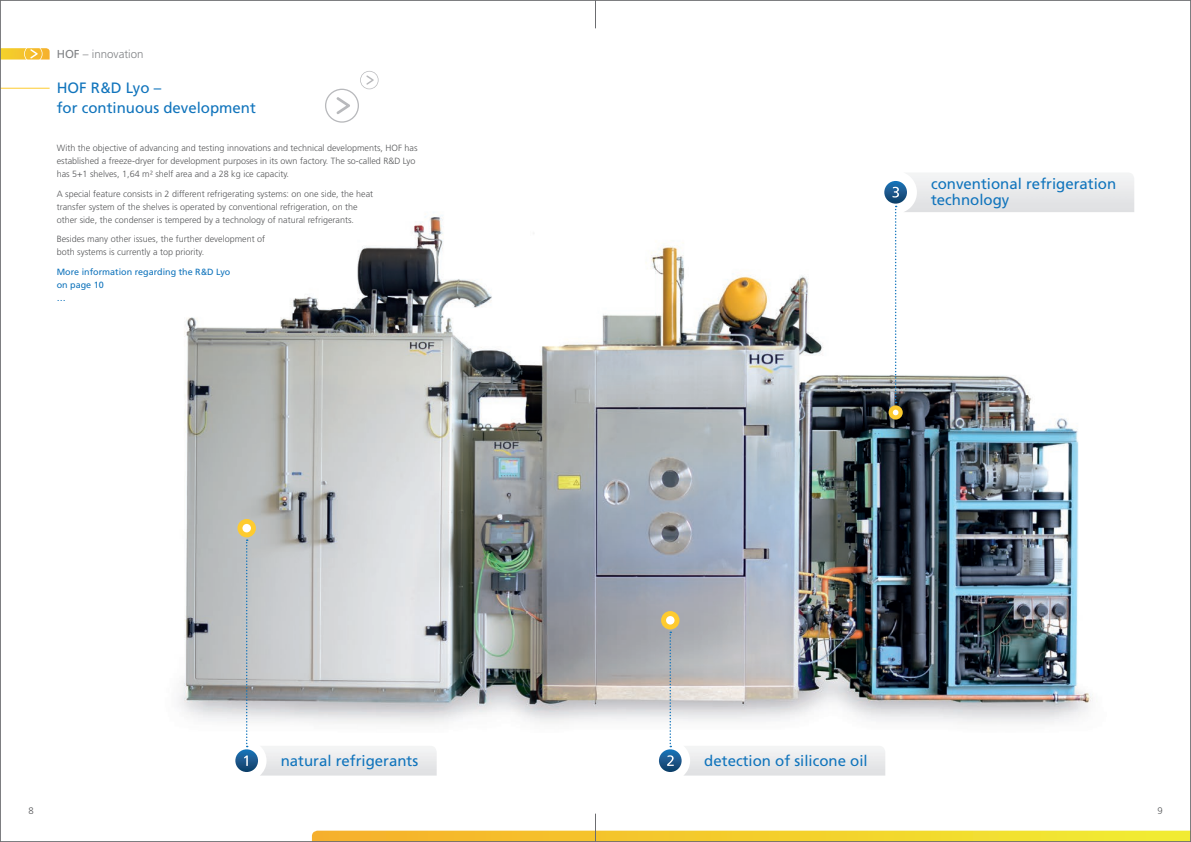
<style>
.page{position:relative;width:1191px;height:842px;background:#fff}
.page>*{position:absolute;margin:0;border:0;box-sizing:border-box;transform-origin:0 0}
.t1{font:15px/15.8px "Frutiger LT Std";color:#1074bc}
.t2{font:300 11.5px "Frutiger LT Std";color:#808285}
.t3{font:300 9.5px "Frutiger LT Std";color:#57585a}
.t4{font:300 9px/13px "Frutiger LT Std";color:#57585a}
.t5{font:9px/13px "Frutiger LT Std";color:#1074bc}
.s1{font-weight:400}
</style>
<div class="page">
<img style="left:179px;top:205px;width:914px;height:543px">
<img style="left:903px;top:173px;width:231px;height:39px">
<svg style="left:884px;top:181px;width:23px;height:23px"></svg>
<svg style="left:892px;top:187px;width:7px;height:11px"></svg>
<svg style="left:659px;top:749px;width:22px;height:23px"></svg>
<svg style="left:667px;top:755px;width:7px;height:11px"></svg>
<svg style="left:2px;top:48px;width:48px;height:12px"></svg>
<svg style="left:235px;top:749px;width:23px;height:23px"></svg>
<svg style="left:244px;top:755px;width:4px;height:11px"></svg>
<svg style="left:888px;top:405px;width:14px;height:15px"></svg>
<svg style="left:892px;top:410px;width:6px;height:5px"></svg>
<svg style="left:895px;top:206px;width:1px;height:197px"></svg>
<div style="left:237px;top:519px;width:19px;height:18px;background:#fecb2f;border-radius:50%"></div>
<div style="left:242px;top:524px;width:9px;height:8px;background:#fff;border-radius:50%"></div>
<svg style="left:246px;top:539px;width:2px;height:208px"></svg>
<div style="left:661px;top:611px;width:18px;height:18px;background:#fecb2f;border-radius:50%"></div>
<div style="left:666px;top:616px;width:8px;height:8px;background:#fff;border-radius:50%"></div>
<svg style="left:669px;top:632px;width:2px;height:115px"></svg>
<svg style="left:325px;top:71px;width:53px;height:52px"></svg>
<hr style="left:0;top:88px;width:50px;height:1px;background:#fecb2f">
<svg style="left:595px;top:0;width:1px;height:28px"></svg>
<svg style="left:312px;top:814px;width:879px;height:28px"></svg>
<p class="t2" style="left:57px;top:48px;width:88px"><span class="s1">HOF</span> – innovation</p>
<h1 class="t1" style="left:57px;top:79px;width:201px;line-height:19.5px">HOF R&amp;D Lyo –<br>for continuous development</h1>
<p class="t4" style="left:57px;top:142px;width:362px">With the objective of advancing and testing innovations and technical developments, HOF has established a freeze-dryer for development purposes in its own factory. The so-called R&amp;D Lyo has 5+1 shelves, 1,64 m² shelf area and a 28 kg ice capacity.</p>
<p class="t4" style="left:57px;top:187px;width:318px">A special feature consists in 2 different refrigerating systems: on one side, the heat transfer system of the shelves is operated by conventional refrigeration, on the other side, the condenser is tempered by a technology of natural refrigerants.</p>
<p class="t4" style="left:57px;top:233px;width:210px">Besides many other issues, the further development of both systems is currently a top priority.</p>
<p class="t5" style="left:57px;top:265px;width:175px">More information regarding the R&amp;D Lyo on page 10<br>…</p>
<h1 class="t1" style="left:281px;top:753px;width:139px">natural refrigerants</h1>
<h1 class="t1" style="left:931px;top:176px;width:187px">conventional refrigeration technology</h1>
<h1 class="t1" style="left:704px;top:753px;width:165px">detection of silicone oil</h1>
<p class="t3" style="left:28px;top:805px;width:7px">8</p>
<p class="t3" style="left:1157px;top:805px;width:7px">9</p>
</div>
